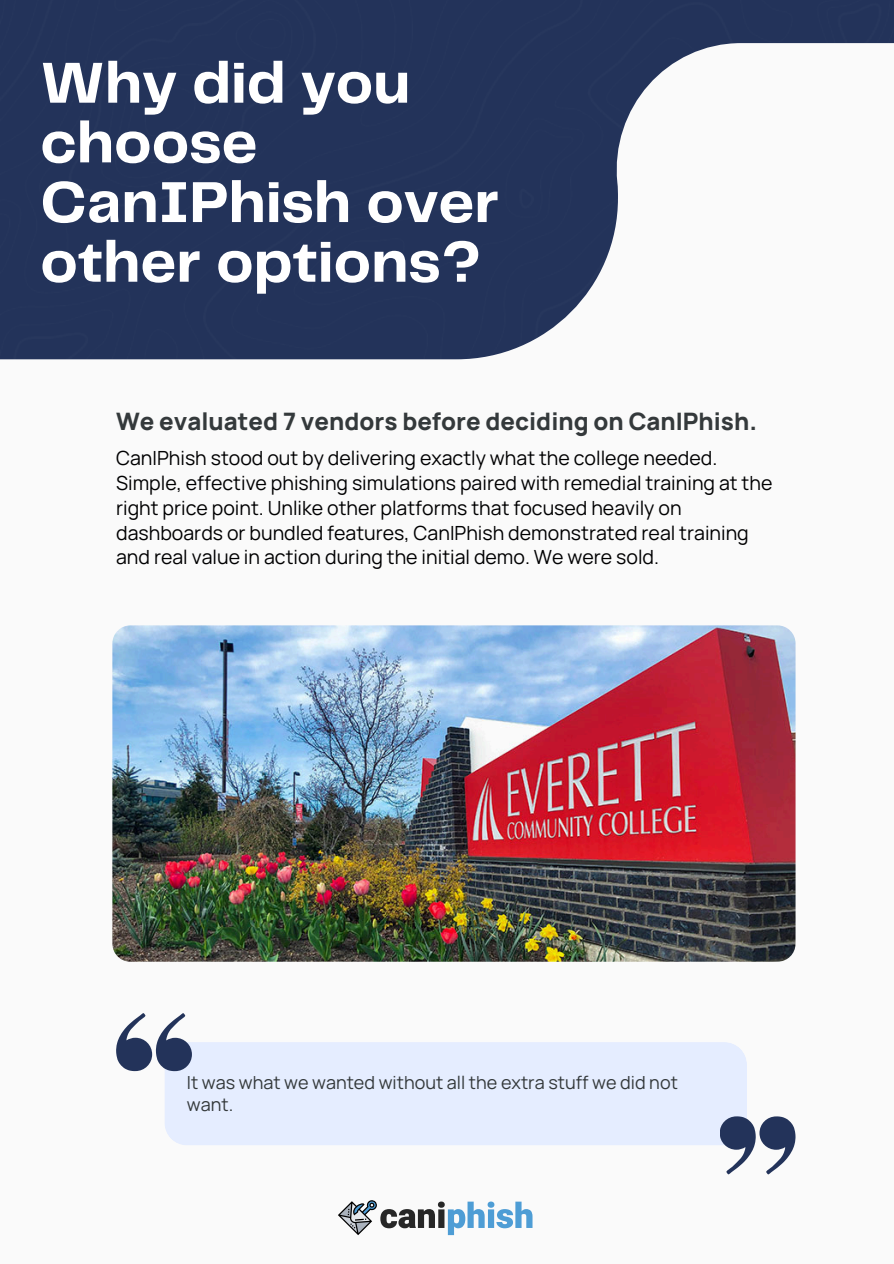
<style>
.page{position:relative;width:894px;height:1264px;background:#fff}
.page>*{position:absolute;margin:0;border:0;box-sizing:border-box;transform-origin:0 0}
.t1{font:700 59.85px/59.7px "Telegraf";color:#fff}
.t2{font:800 24px "Manrope";color:#34393b}
.t3{font:19.5px/24.8px "Manrope";color:#000001}
.t4{font:18px/21.5px "Manrope";color:#34393b}
</style>
<div class="page">
<div style="left:0;top:0;width:893px;height:1263px;background:#fafafa"></div>
<img style="left:0;top:0;width:893px;height:360px">
<svg style="left:338px;top:1200px;width:194px;height:35px"></svg>
<div style="left:165px;top:1042px;width:581px;height:103px;background:#e5edff"></div>
<svg style="left:116px;top:1013px;width:75px;height:58px"></svg>
<svg style="left:719px;top:1116px;width:76px;height:58px"></svg>
<img style="left:112px;top:625px;width:683px;height:336px;border-radius:18px">
<h1 class="t1" style="left:40px;top:53px;width:460px">Why did you choose<br>CanIPhish over other options?</h1>
<p class="t2" style="left:116px;top:401px;width:642px">We evaluated 7 vendors before deciding on CanIPhish.</p>
<p class="t3" style="left:116px;top:445px;width:657px">CanIPhish stood out by delivering exactly what the college needed.<br>Simple, effective phishing simulations paired with remedial training at the right price point. Unlike other platforms that focused heavily on dashboards or bundled features, CanIPhish demonstrated real training and real value in action during the initial demo. We were sold.</p>
<p class="t4" style="left:187px;top:1071px;width:492px">It was what we wanted without all the extra stuff we did not want.</p>
</div>
